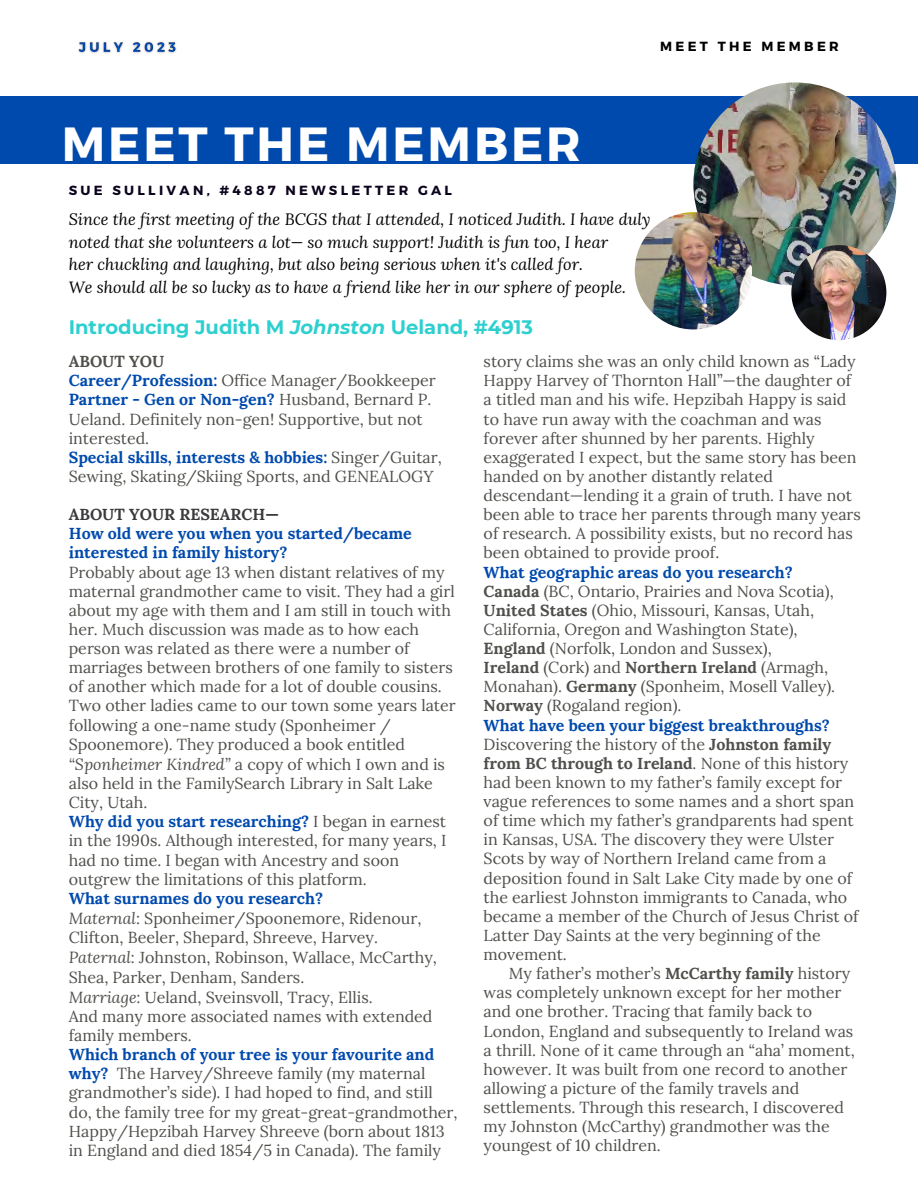
<style>
.page{position:relative;width:918px;height:1188px;background:#fff}
.page>*{position:absolute;margin:0;border:0;box-sizing:border-box;transform-origin:0 0}
.t1{font:700 47.85px "Montserrat";letter-spacing:.06em;color:#fff}
.t2{font:700 19.5px "Montserrat";color:#2ecfcf}
.t3{font:italic 16.35px/22.5px "Lora";color:#000}
.t4{font:16.05px/19.2px "Lora";color:#4f4f4b}
.t5{font:700 16.05px/19.2px "Lora";color:#004aad}
.t6{font:700 16.05px "Lora";color:#3a3a3c}
.t7{font:700 16.05px "Lora";color:#4f4f4b}
.t8{font:700 13.2px "Montserrat";letter-spacing:.25em;color:#0b021b}
.t9{font:700 13.2px "Montserrat";letter-spacing:.25em;color:#000}
.s1{font-style:italic}
.s2{font-weight:700;color:#004aad}
.s3{font-weight:700}
</style>
<div class="page">
<div style="left:0;top:96px;width:918px;height:68px;background:#004aad"></div>
<img style="left:78px;top:41px;width:99px;height:13px">
<img style="left:693px;top:82px;width:203px;height:203px;border-radius:50%">
<img style="left:635px;top:212px;width:117px;height:117px;border-radius:50%">
<img style="left:791px;top:245px;width:95px;height:95px;border-radius:50%">
<p class="t9" style="left:660px;top:38px;width:180px">MEET THE MEMBER</p>
<p class="t1" style="left:62px;top:113px;width:521px">MEET THE MEMBER</p>
<p class="t8" style="left:69px;top:182px;width:385px">SUE SULLIVAN, #4887 NEWSLETTER GAL</p>
<p class="t3" style="left:69px;top:208px;width:583px">Since the first meeting of the BCGS that I attended, I noticed Judith. I have duly noted that she volunteers a lot— so much support! Judith is fun too, I hear</p>
<p class="t3" style="left:69px;top:253px;width:516px">her chuckling and laughing, but also being serious when it's called for.</p>
<p class="t3" style="left:69px;top:275px;width:559px">We should all be so lucky as to have a friend like her in our sphere of people.</p>
<p class="t2" style="left:69px;top:315px;width:466px">Introducing Judith M <span class="s1">Johnston</span> Ueland, #4913</p>
<p class="t7" style="left:69px;top:351px;width:97px">ABOUT YOU</p>
<p class="t4" style="left:69px;top:371px;width:368px"><span class="s2">Career/Profession:</span> Office Manager/Bookkeeper</p>
<p class="t4" style="left:69px;top:390px;width:364px"><span class="s2">Partner - Gen or Non-gen?</span> Husband, Bernard P.<br>Ueland. Definitely non-gen! Supportive, but not interested.</p>
<p class="t4" style="left:69px;top:447px;width:375px"><span class="s2">Special skills, interests &amp; hobbies:</span> Singer/Guitar,<br>Sewing, Skating/Skiing Sports, and GENEALOGY</p>
<p class="t6" style="left:69px;top:504px;width:212px">ABOUT YOUR RESEARCH—</p>
<p class="t5" style="left:69px;top:524px;width:345px">How old were you when you started/became interested in family history?</p>
<p class="t4" style="left:69px;top:562px;width:389px">Probably about age 13 when distant relatives of my maternal grandmother came to visit. They had a girl about my age with them and I am still in touch with her. Much discussion was made as to how each person was related as there were a number of marriages between brothers of one family to sisters of another which made for a lot of double cousins.<br>Two other ladies came to our town some years later following a one-name study (Sponheimer / Spoonemore). They produced a book entitled <span class="s1">“Sponheimer Kindred”</span> a copy of which I own and is also held in the FamilySearch Library in Salt Lake City, Utah.</p>
<p class="t4" style="left:69px;top:812px;width:379px"><span class="s2">Why did you start researching?</span> I began in earnest in the 1990s. Although interested, for many years, I had no time. I began with Ancestry and soon outgrew the limitations of this platform.</p>
<p class="t5" style="left:69px;top:888px;width:256px">What surnames do you research?</p>
<p class="t4" style="left:69px;top:909px;width:354px"><span class="s1">Maternal</span>: Sponheimer/Spoonemore, Ridenour,<br>Clifton, Beeler, Shepard, Shreeve, Harvey.</p>
<p class="t4" style="left:69px;top:948px;width:370px"><span class="s1">Paternal</span>: Johnston, Robinson, Wallace, McCarthy,<br>Shea, Parker, Denham, Sanders.</p>
<p class="t4" style="left:69px;top:987px;width:305px"><span class="s1">Marriage</span>: Ueland, Sveinsvoll, Tracy, Ellis.</p>
<p class="t4" style="left:69px;top:1006px;width:365px">And many more associated names with extended family members.</p>
<p class="t4" style="left:69px;top:1045px;width:390px"><span class="s2">Which branch of your tree is your favourite and why?</span> The Harvey/Shreeve family (my maternal grandmother’s side). I had hoped to find, and still do, the family tree for my great-great-grandmother, Happy/Hepzibah Harvey Shreeve (born about 1813 in England and died 1854/5 in Canada). The family</p>
<p class="t4" style="left:484px;top:352px;width:379px">story claims she was an only child known as “Lady Happy Harvey of Thornton Hall”—the daughter of a titled man and his wife. Hepzibah Happy is said to have run away with the coachman and was forever after shunned by her parents. Highly exaggerated I expect, but the same story has been handed on by another distantly related descendant—lending it a grain of truth. I have not been able to trace her parents through many years of research. A possibility exists, but no record has been obtained to provide proof.</p>
<p class="t5" style="left:484px;top:562px;width:311px">What geographic areas do you research?</p>
<p class="t4" style="left:484px;top:581px;width:352px"><span class="s3">Canada</span> (BC, Ontario, Prairies and Nova Scotia),</p>
<p class="t4" style="left:484px;top:600px;width:332px"><span class="s3">United States</span> (Ohio, Missouri, Kansas, Utah,<br>California, Oregon and Washington State),</p>
<p class="t4" style="left:484px;top:639px;width:290px"><span class="s3">England</span> (Norfolk, London and Sussex),</p>
<p class="t4" style="left:484px;top:658px;width:353px"><span class="s3">Ireland</span> (Cork) and <span class="s3">Northern Ireland</span> (Armagh,<br>Monahan). <span class="s3">Germany</span> (Sponheim, Mosell Valley).</p>
<p class="t4" style="left:484px;top:696px;width:199px"><span class="s3">Norway</span> (Rogaland region).</p>
<p class="t5" style="left:484px;top:715px;width:348px">What have been your biggest breakthroughs?</p>
<p class="t4" style="left:484px;top:734px;width:377px">Discovering the history of the <span class="s3">Johnston family from BC through to Ireland</span>. None of this history had been known to my father’s family except for vague references to some names and a short span of time which my father’s grandparents had spent in Kansas, USA. The discovery they were Ulster Scots by way of Northern Ireland came from a deposition found in Salt Lake City made by one of the earliest Johnston immigrants to Canada, who became a member of the Church of Jesus Christ of Latter Day Saints at the very beginning of the movement.</p>
<p class="t4" style="left:484px;top:964px;width:373px;text-indent:25px">My father’s mother’s <span class="s3">McCarthy family</span> history was completely unknown except for her mother and one brother. Tracing that family back to London, England and subsequently to Ireland was a thrill. None of it came through an “aha’ moment, however. It was built from one record to another allowing a picture of the family travels and settlements. Through this research, I discovered my Johnston (McCarthy) grandmother was the youngest of 10 children.</p>
</div>
